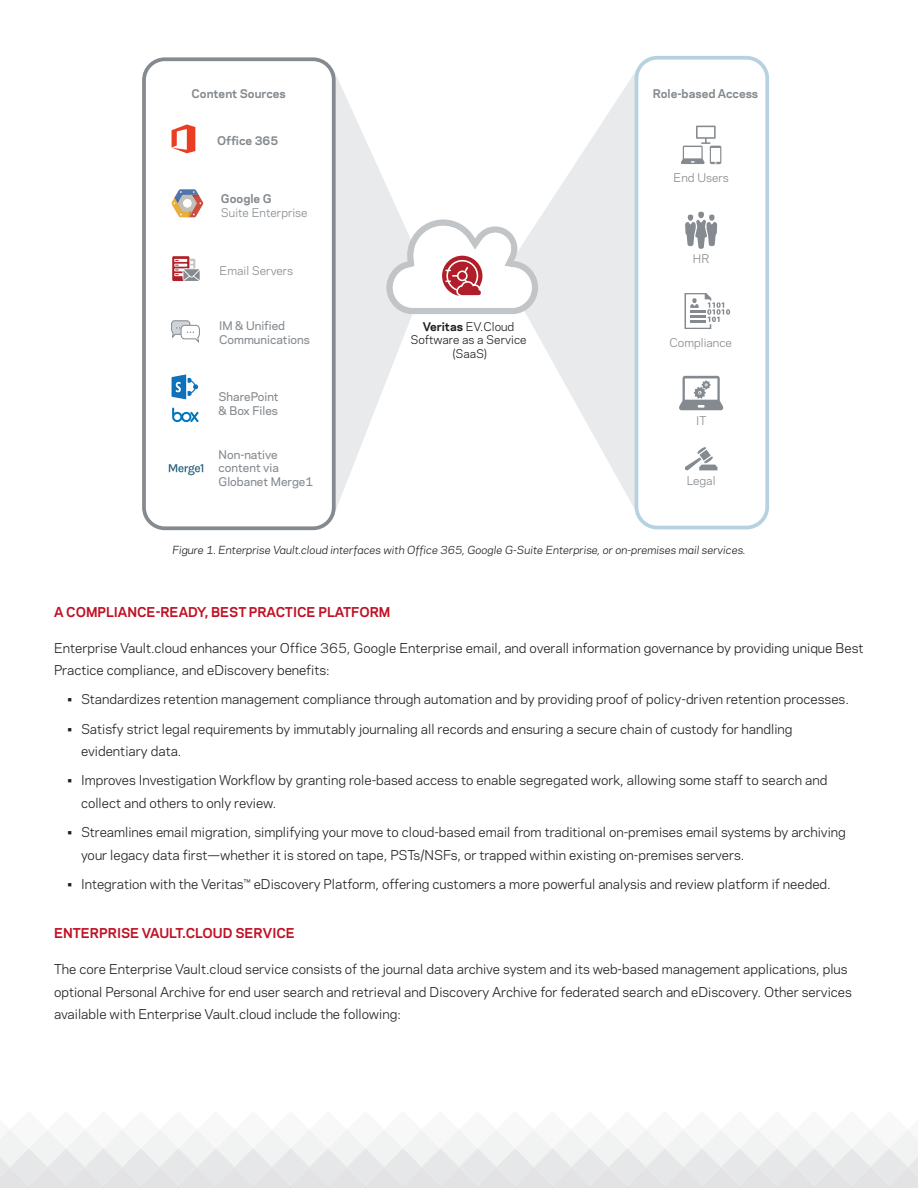
<style>
.page{position:relative;width:918px;height:1188px;background:#fff}
.page>*{position:absolute;margin:0;border:0;box-sizing:border-box;transform-origin:0 0}
.t1{font:12.75px/22.5px "Polaris";color:#231f20}
.t2{font:700 12.75px "Polaris";color:#c01125}
.t3{font:500 11.25px/13.5px "Polaris";color:#848a8f}
.t4{font:11.25px "Polaris";color:#848a8f}
.t5{font:700 11.25px "Polaris";color:#848a8f}
.t6{font:11.25px/13.5px "Polaris";color:#231f20;text-align:center}
.t7{font:italic 10.5px "Polaris";color:#231f20}
.s1{font-weight:700}
</style>
<div class="page">
<svg style="left:0;top:1130px;width:918px;height:58px"></svg>
<svg style="left:538px;top:71px;width:98px;height:443px;fill:#e9eaec"></svg>
<div style="left:142px;top:57px;width:194px;height:473px;border:4px solid #848a8f;border-radius:21px"></div>
<div style="left:635px;top:56px;width:134px;height:473px;border:4px solid #b6d1df;border-radius:21px"></div>
<svg style="left:334px;top:70px;width:204px;height:446px"></svg>
<svg style="left:681px;top:126px;width:40px;height:38px"></svg>
<svg style="left:685px;top:212px;width:32px;height:37px"></svg>
<svg style="left:685px;top:293px;width:45px;height:36px"></svg>
<svg style="left:679px;top:376px;width:44px;height:34px"></svg>
<svg style="left:685px;top:447px;width:32px;height:24px"></svg>
<svg style="left:171px;top:189px;width:32px;height:28px"></svg>
<svg style="left:172px;top:124px;width:23px;height:29px"></svg>
<svg style="left:172px;top:256px;width:28px;height:25px"></svg>
<svg style="left:172px;top:374px;width:26px;height:25px"></svg>
<svg style="left:172px;top:408px;width:27px;height:14px"></svg>
<svg style="left:171px;top:320px;width:29px;height:23px"></svg>
<svg style="left:169px;top:464px;width:34px;height:11px"></svg>
<p class="t5" style="left:192px;top:85px;width:96px">Content Sources</p>
<p class="t5" style="left:653px;top:85px;width:107px">Role-based Access</p>
<p class="t5" style="left:217px;top:133px;width:63px">Office 365</p>
<p class="t5" style="left:221px;top:190px;width:52px">Google G</p>
<p class="t4" style="left:221px;top:204px;width:88px">Suite Enterprise</p>
<p class="t4" style="left:220px;top:262px;width:75px">Email Servers</p>
<p class="t3" style="left:219px;top:319px;width:92px">IM &amp; Unified<br>Communications</p>
<p class="t3" style="left:219px;top:390px;width:62px">SharePoint &amp; Box Files</p>
<p class="t3" style="left:219px;top:447px;width:96px">Non-native content via<br>Globanet Merge1</p>
<p class="t6" style="left:410px;top:319px;width:118px"><span class="s1">Veritas</span> EV.Cloud<br>Software as a Service (SaaS)</p>
<p class="t4" style="left:674px;top:169px;width:56px">End Users</p>
<p class="t4" style="left:693px;top:250px;width:18px">HR</p>
<p class="t4" style="left:670px;top:334px;width:64px">Compliance</p>
<p class="t4" style="left:696px;top:413px;width:12px">IT</p>
<p class="t4" style="left:687px;top:473px;width:30px">Legal</p>
<p class="t7" style="left:172px;top:542px;width:575px">Figure 1. Enterprise Vault.cloud interfaces with Office 365, Google G-Suite Enterprise, or on-premises mail services.</p>
<p class="t2" style="left:54px;top:602px;width:338px">A COMPLIANCE-READY, BEST PRACTICE PLATFORM</p>
<p class="t1" style="left:54px;top:636px;width:811px">Enterprise Vault.cloud enhances your Office 365, Google Enterprise email, and overall information governance by providing unique Best<br>Practice compliance, and eDiscovery benefits:</p>
<p class="t1" style="left:68px;top:688px;width:783px">• Standardizes retention management compliance through automation and by providing proof of policy-driven retention processes.</p>
<p class="t1" style="left:81px;top:717px;width:713px;text-indent:-14px">• Satisfy strict legal requirements by immutably journaling all records and ensuring a secure chain of custody for handling evidentiary data.</p>
<p class="t1" style="left:81px;top:769px;width:748px;text-indent:-14px">• Improves Investigation Workflow by granting role-based access to enable segregated work, allowing some staff to search and collect and others to only review.</p>
<p class="t1" style="left:81px;top:820px;width:766px;text-indent:-14px">• Streamlines email migration, simplifying your move to cloud-based email from traditional on-premises email systems by archiving your legacy data first—whether it is stored on tape, PSTs/NSFs, or trapped within existing on-premises servers.</p>
<p class="t1" style="left:68px;top:872px;width:765px">• Integration with the Veritas™ eDiscovery Platform, offering customers a more powerful analysis and review platform if needed.</p>
<p class="t2" style="left:54px;top:924px;width:242px">ENTERPRISE VAULT.CLOUD SERVICE</p>
<p class="t1" style="left:54px;top:958px;width:799px">The core Enterprise Vault.cloud service consists of the journal data archive system and its web-based management applications, plus optional Personal Archive for end user search and retrieval and Discovery Archive for federated search and eDiscovery. Other services available with Enterprise Vault.cloud include the following:</p>
</div>
